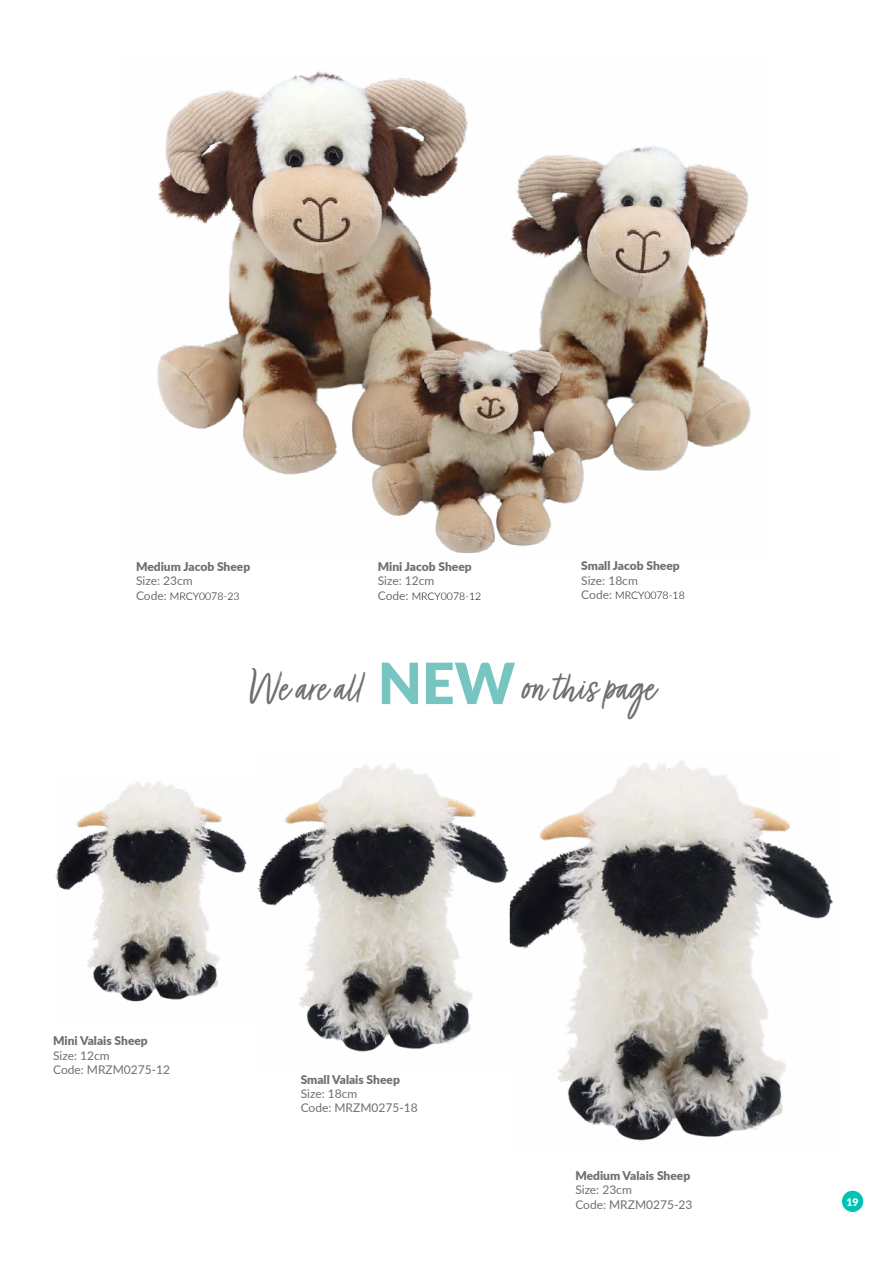
<style>
.page{position:relative;width:893px;height:1263px;background:#fff}
.page>*{position:absolute;margin:0;border:0;box-sizing:border-box;transform-origin:0 0}
.t1{font:48px "Turbinado Light Pro";color:#706f6f}
.t2{font:12px/14.4px "Lato";color:#706f6f}
.t3{font:900 12px "Lato";color:#706f6f}
.t4{font:300 10.5px "Lato";color:#000}
.t5{font:900 10.5px "Lato";color:#fff}
.s1{font-weight:400;font-size:12px;color:#706f6f}
.s2{font-family:"Lato";font-weight:900;font-size:56.85px;color:#76c5c1}
</style>
<div class="page">
<div style="left:842px;top:1191px;width:21px;height:21px;background:#00c3b4;border-radius:50%"></div>
<img style="left:257px;top:763px;width:251px;height:289px">
<img style="left:55px;top:781px;width:192px;height:221px">
<img style="left:510px;top:760px;width:323px;height:381px">
<img style="left:157px;top:70px;width:594px;height:483px">
<p class="t3" style="left:136px;top:558px;width:116px">Medium Jacob Sheep</p>
<p class="t2" style="left:136px;top:573px;width:58px">Size: 23cm</p>
<p class="t4" style="left:136px;top:589px;width:105px"><span class="s1">Code:</span> MRCY0078-23</p>
<p class="t3" style="left:378px;top:558px;width:95px">Mini Jacob Sheep</p>
<p class="t2" style="left:378px;top:573px;width:58px">Size: 12cm</p>
<p class="t4" style="left:378px;top:589px;width:105px"><span class="s1">Code:</span> MRCY0078-12</p>
<p class="t3" style="left:581px;top:557px;width:100px">Small Jacob Sheep</p>
<p class="t2" style="left:581px;top:573px;width:58px">Size: 18cm</p>
<p class="t4" style="left:581px;top:588px;width:105px"><span class="s1">Code:</span> MRCY0078-18</p>
<h1 class="t1" style="left:249px;top:662px;width:408px">We are all <span class="s2">NEW</span>on this page</h1>
<p class="t3" style="left:53px;top:1032px;width:96px">Mini Valais Sheep</p>
<p class="t2" style="left:53px;top:1047px;width:119px">Size: 12cm<br>Code: MRZM0275-12</p>
<p class="t3" style="left:301px;top:1070px;width:101px">Small Valais Sheep</p>
<p class="t2" style="left:301px;top:1086px;width:119px">Size: 18cm<br>Code: MRZM0275-18</p>
<p class="t3" style="left:575px;top:1167px;width:116px">Medium Valais Sheep</p>
<p class="t2" style="left:575px;top:1182px;width:119px">Size: 23cm<br>Code: MRZM0275-23</p>
<p class="t5" style="left:846px;top:1194px;width:14px">19</p>
</div>
